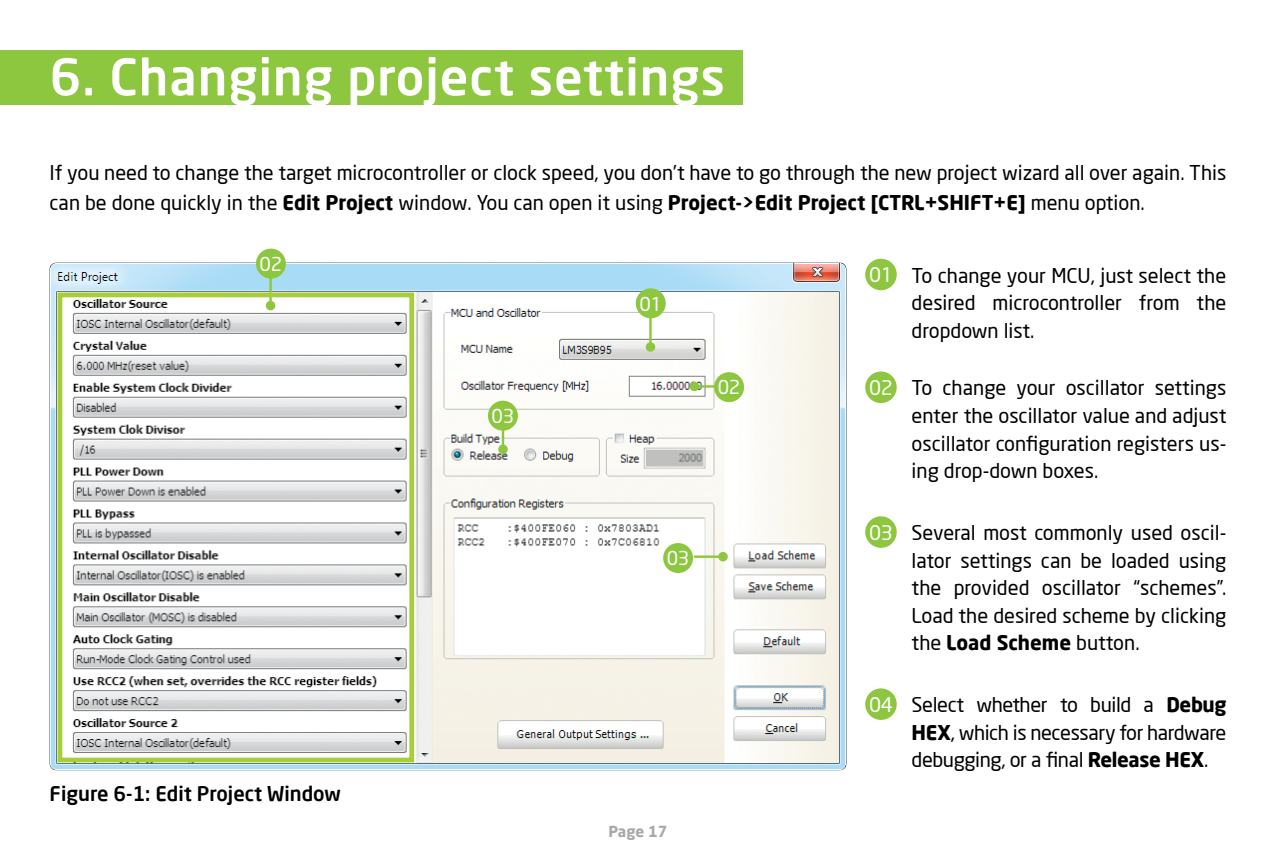
<style>
.page{position:relative;width:1276px;height:851px;background:#fff}
.page>*{position:absolute;margin:0;border:0;box-sizing:border-box;transform-origin:0 0}
.t1{font:500 50px "Neo Sans Pro";letter-spacing:.02em;color:#fff}
.t2{font:20px/27.5px "Neo Sans Pro";color:#000;text-align:justify}
.t3{font:500 20px "Neo Sans Pro";color:#000}
.t4{font:20px "Neo Sans";letter-spacing:-.02em;color:#fff}
.t5{font:19px "Neo Sans";letter-spacing:-.02em;color:#fff}
.t6{font:700 15px "Neo Sans Pro";color:#a7a9ac}
.s1{font-weight:700}
</style>
<div class="page">
<div style="left:0;top:50px;width:742px;height:54px;background:#8dc63f"></div>
<div style="left:865px;top:259px;width:31px;height:31px;background:#8dc63f;border-radius:50%"></div>
<div style="left:865px;top:371px;width:31px;height:32px;background:#8dc63f;border-radius:50%"></div>
<div style="left:865px;top:516px;width:31px;height:31px;background:#8dc63f;border-radius:50%"></div>
<div style="left:865px;top:688px;width:31px;height:31px;background:#8dc63f;border-radius:50%"></div>
<img style="left:50px;top:262px;width:796px;height:508px">
<hr style="left:649px;top:318px;width:2px;height:29px;background:#8dc63f">
<div style="left:646px;top:342px;width:9px;height:9px;background:#8dc63f;border-radius:50%"></div>
<hr style="left:269px;top:264px;width:3px;height:41px;background:#8dc63f">
<div style="left:266px;top:301px;width:9px;height:9px;background:#8dc63f;border-radius:50%"></div>
<hr style="left:694px;top:555px;width:29px;height:2px;background:#8dc63f">
<div style="left:718px;top:552px;width:10px;height:9px;background:#8dc63f;border-radius:50%"></div>
<hr style="left:502px;top:420px;width:2px;height:29px;background:#8dc63f">
<div style="left:498px;top:444px;width:10px;height:10px;background:#8dc63f;border-radius:50%"></div>
<hr style="left:694px;top:385px;width:29px;height:2px;background:#8dc63f">
<div style="left:689px;top:381px;width:10px;height:10px;background:#8dc63f;border-radius:50%"></div>
<div style="left:636px;top:288px;width:30px;height:30px;background:#8dc63f;border-radius:50%"></div>
<div style="left:714px;top:372px;width:30px;height:30px;background:#8dc63f;border-radius:50%"></div>
<div style="left:256px;top:248px;width:30px;height:30px;background:#8dc63f;border-radius:50%"></div>
<div style="left:663px;top:543px;width:30px;height:30px;background:#8dc63f;border-radius:50%"></div>
<div style="left:488px;top:400px;width:30px;height:30px;background:#8dc63f;border-radius:50%"></div>
<div style="left:58px;top:292px;width:356px;height:470px;border:5px solid #a6ce39"></div>
<h1 class="t1" style="left:50px;top:45px;width:677px">6. Changing project settings</h1>
<p class="t2" style="left:50px;top:157px;width:1178px;line-height:30px">If you need to change the target microcontroller or clock speed, you don’t have to go through the new project wizard all over again. This can be done quickly in the <span class="s1">Edit Project</span> window. You can open it using <span class="s1">Project-&gt;Edit Project [CTRL+SHIFT+E]</span> menu option.</p>
<p class="t5" style="left:259px;top:254px;width:24px">02</p>
<p class="t3" style="left:50px;top:781px;width:293px">Figure 6-1: Edit Project Window</p>
<p class="t5" style="left:491px;top:406px;width:24px">03</p>
<p class="t5" style="left:639px;top:294px;width:24px">01</p>
<p class="t5" style="left:718px;top:378px;width:24px">02</p>
<p class="t5" style="left:667px;top:549px;width:24px">03</p>
<p class="t6" style="left:608px;top:821px;width:60px">Page 17</p>
<p class="t4" style="left:869px;top:265px;width:25px">01</p>
<p class="t4" style="left:869px;top:378px;width:25px">02</p>
<p class="t2" style="left:911px;top:261px;width:316px">To change your MCU, just select the desired microcontroller from the dropdown list.</p>
<p class="t2" style="left:911px;top:374px;width:316px">To change your oscillator settings enter the oscillator value and adjust oscillator configuration registers us&shy;ing drop-down boxes.</p>
<p class="t4" style="left:869px;top:522px;width:25px">03</p>
<p class="t2" style="left:911px;top:518px;width:316px">Several most commonly used oscil&shy;lator settings can be loaded using the provided oscillator “schemes”.<br>Load the desired scheme by clicking the <span class="s1">Load Scheme</span> button.</p>
<p class="t4" style="left:869px;top:694px;width:25px">04</p>
<p class="t2" style="left:911px;top:690px;width:316px">Select whether to build a <span class="s1">Debug HEX</span>, which is necessary for hardware debugging, or a final <span class="s1">Release HEX</span>.</p>
</div>
